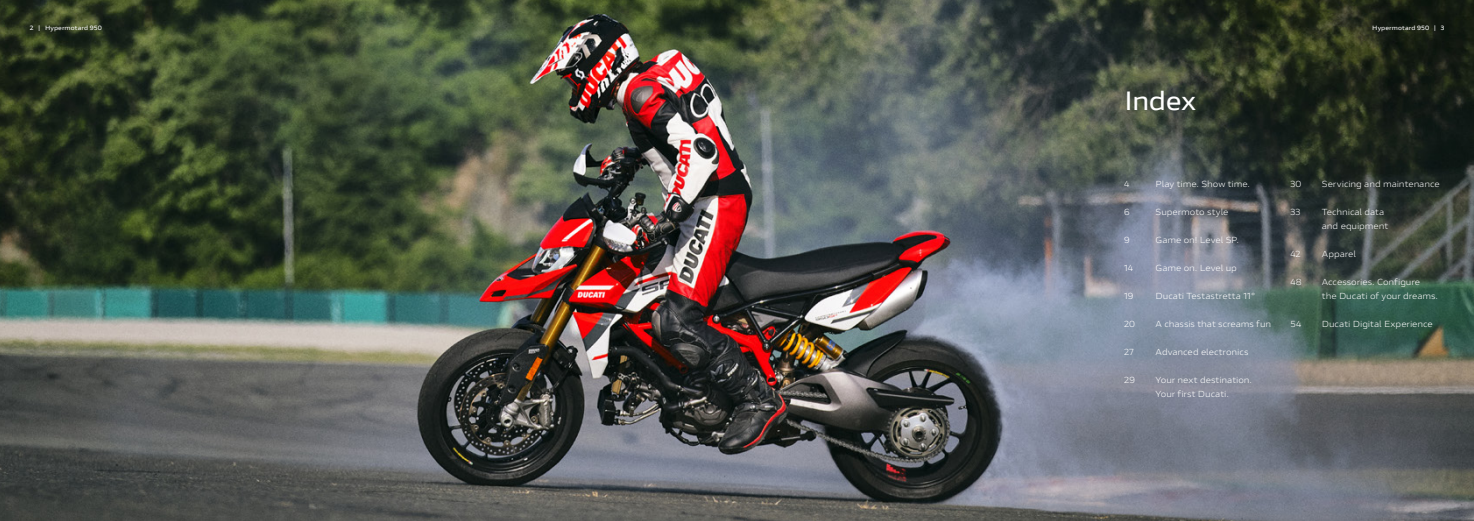
<style>
.page{position:relative;width:1474px;height:521px;background:#fff}
.page>*{position:absolute;margin:0;border:0;box-sizing:border-box;transform-origin:0 0}
.Paragrafo_base{font:700 26.25px "Ducati Style Ext";letter-spacing:-.025em;color:#fff}
.voci_sommario{font:8.75px/14px "Ducati Style Ext";letter-spacing:-.005em;color:#fff}
.t1{font:700 6.12px "Ducati Style Ext";letter-spacing:.015em;color:#fff}
</style>
<div class="page">
<img style="left:0;top:0;width:1473px;height:521px">
<p class="t1" style="left:30px;top:24px;width:74px">2 | Hypermotard 950</p>
<p class="t1" style="left:1372px;top:24px;width:73px">Hypermotard 950 | 3</p>
<p class="Paragrafo_base" style="left:1124px;top:83px;width:74px">Index</p>
<p class="voci_sommario" style="left:1124px;top:177px;width:7px">4</p>
<p class="voci_sommario" style="left:1155px;top:177px;width:96px">Play time. Show time.</p>
<p class="voci_sommario" style="left:1124px;top:205px;width:7px">6</p>
<p class="voci_sommario" style="left:1155px;top:205px;width:74px">Supermoto style</p>
<p class="voci_sommario" style="left:1124px;top:233px;width:7px">9</p>
<p class="voci_sommario" style="left:1155px;top:233px;width:85px">Game on! Level SP.</p>
<p class="voci_sommario" style="left:1124px;top:261px;width:11px">14</p>
<p class="voci_sommario" style="left:1155px;top:261px;width:83px">Game on. Level up</p>
<p class="voci_sommario" style="left:1124px;top:289px;width:11px">19</p>
<p class="voci_sommario" style="left:1155px;top:289px;width:101px">Ducati Testastretta 11°</p>
<p class="voci_sommario" style="left:1124px;top:317px;width:12px">20</p>
<p class="voci_sommario" style="left:1155px;top:317px;width:117px">A chassis that screams fun</p>
<p class="voci_sommario" style="left:1124px;top:345px;width:11px">27</p>
<p class="voci_sommario" style="left:1155px;top:345px;width:94px">Advanced electronics</p>
<p class="voci_sommario" style="left:1124px;top:373px;width:12px">29</p>
<p class="voci_sommario" style="left:1155px;top:373px;width:98px">Your next destination.<br>Your first Ducati.</p>
<p class="voci_sommario" style="left:1290px;top:177px;width:13px">30</p>
<p class="voci_sommario" style="left:1321px;top:177px;width:119px">Servicing and maintenance</p>
<p class="voci_sommario" style="left:1290px;top:205px;width:12px">33</p>
<p class="voci_sommario" style="left:1321px;top:205px;width:68px">Technical data and equipment</p>
<p class="voci_sommario" style="left:1290px;top:247px;width:12px">42</p>
<p class="voci_sommario" style="left:1321px;top:247px;width:36px">Apparel</p>
<p class="voci_sommario" style="left:1290px;top:275px;width:13px">48</p>
<p class="voci_sommario" style="left:1321px;top:275px;width:118px">Accessories. Configure<br>the Ducati of your dreams.</p>
<p class="voci_sommario" style="left:1290px;top:317px;width:12px">54</p>
<p class="voci_sommario" style="left:1321px;top:317px;width:112px">Ducati Digital Experience</p>
</div>
